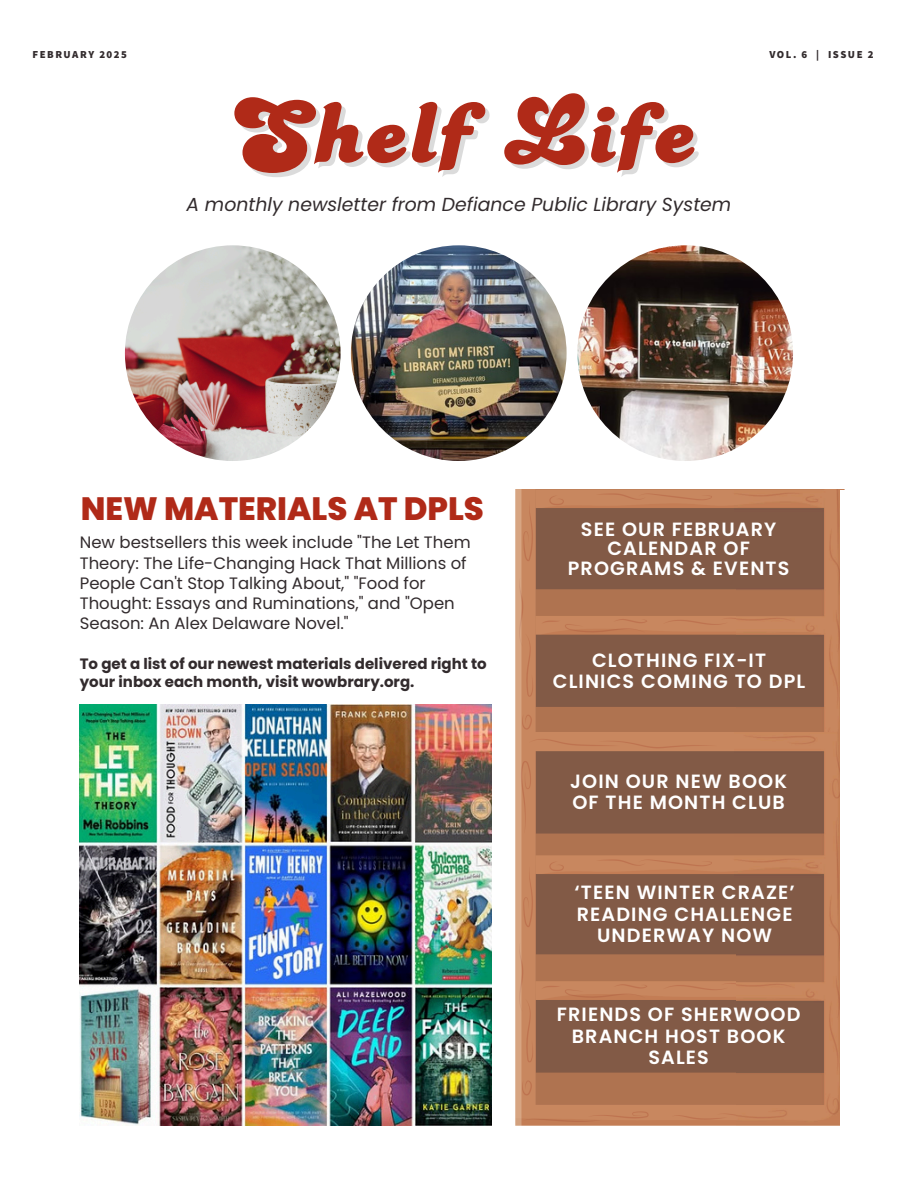
<style>
.page{position:relative;width:918px;height:1188px;background:#fff}
.page>*{position:absolute;margin:0;border:0;box-sizing:border-box;transform-origin:0 0}
.t1{font:95.7px "Candice Com";letter-spacing:.025em;color:#b02a18}
.t2{font:800 32.25px "Poppins";color:#b02a18}
.t3{font:600 19.2px/21.6px "Poppins";letter-spacing:.06em;color:#fff;text-align:center}
.t4{font:italic 18.9px "Poppins";color:#322b2d}
.t5{font:16.5px/20.2px "Poppins";color:#322b2d}
.t6{font:700 15px/18px "Poppins";color:#322b2d}
.t7{font:900 10.8px "Mada";letter-spacing:.14em;color:#322b2d}
.t8{font:900 10.65px "Mada";letter-spacing:.14em;color:#322b2d}
</style>
<div class="page">
<img style="left:125px;top:245px;width:216px;height:216px;border-radius:50%">
<img style="left:351px;top:245px;width:216px;height:216px;border-radius:50%">
<img style="left:80px;top:705px;width:412px;height:421px">
<img style="left:577px;top:245px;width:216px;height:216px;border-radius:50%">
<img style="left:515px;top:490px;width:325px;height:242px">
<img style="left:515px;top:732px;width:325px;height:393px">
<h4 class="t7" style="left:33px;top:48px;width:96px">FEBRUARY 2025</h4>
<p class="t8" style="left:769px;top:49px;width:106px">VOL. 6 | ISSUE 2</p>
<p class="t1" style="left:223px;top:79px;width:474px">Shelf Life</p>
<p class="t4" style="left:187px;top:191px;width:546px">A monthly newsletter from Defiance Public Library System</p>
<h2 class="t2" style="left:81px;top:486px;width:405px">NEW MATERIALS AT DPLS</h2>
<h6 class="t5" style="left:80px;top:533px;width:392px">New bestsellers this week include "The Let Them Theory: The Life-Changing Hack That Millions of People Can't Stop Talking About," "Food for Thought: Essays and Ruminations," and "Open Season: An Alex Delaware Novel."</h6>
<h5 class="t6" style="left:80px;top:655px;width:409px">To get a list of our newest materials delivered right to your inbox each month, visit wowbrary.org.</h5>
<p class="t3" style="left:568px;top:520px;width:223px;line-height:19.2px">SEE OUR FEBRUARY<br>CALENDAR OF<br>PROGRAMS &amp; EVENTS</p>
<p class="t3" style="left:553px;top:650px;width:254px">CLOTHING FIX-IT<br>CLINICS COMING TO DPL</p>
<p class="t3" style="left:570px;top:770px;width:219px;text-align:left">JOIN OUR NEW BOOK<br>OF THE MONTH CLUB</p>
<h3 class="t3" style="left:575px;top:881px;width:222px">‘TEEN WINTER CRAZE’<br>READING CHALLENGE<br>UNDERWAY NOW</h3>
<h3 class="t3" style="left:557px;top:1004px;width:245px">FRIENDS OF SHERWOOD<br>BRANCH HOST BOOK<br>SALES</h3>
</div>
